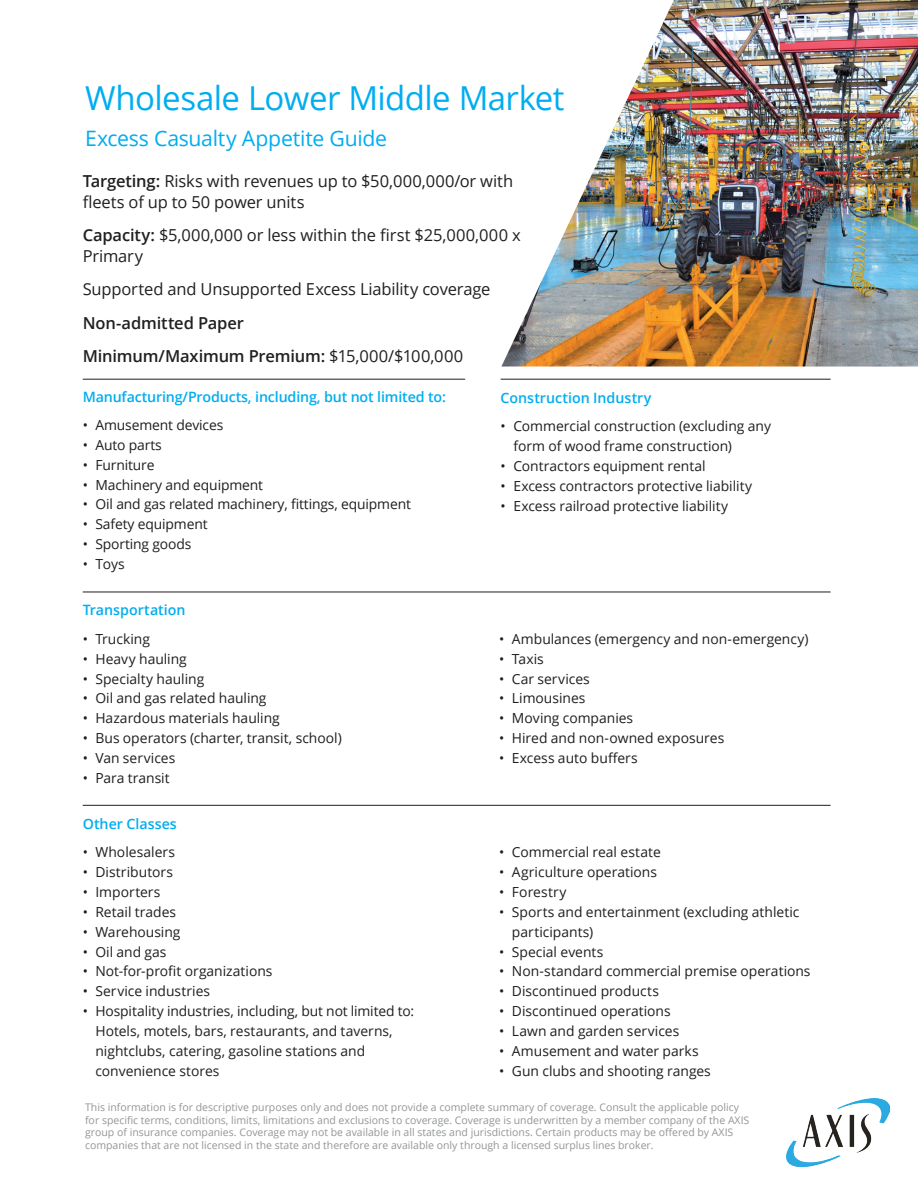
<style>
.page{position:relative;width:918px;height:1188px;background:#fff}
.page>*{position:absolute;margin:0;border:0;box-sizing:border-box;transform-origin:0 0}
.Titles{font:33px "Open Sans";letter-spacing:-.015em;color:#00adf0}
.Titles-2{font:21.3px "Open Sans";letter-spacing:-.01em;color:#00adf0}
.Titles-3{font:16.5px/20.7px "Open Sans";letter-spacing:-.005em;color:#221f1f}
.Titles-4{font:600 16.5px "Open Sans";letter-spacing:-.01em;color:#221f1f}
.Titles-5{font:600 16.5px "Open Sans";letter-spacing:-.005em;color:#221f1f}
.t1{font:600 14.25px "Open Sans";letter-spacing:-.01em;color:#00adf0}
.t2{font:13.8px/19.8px "Open Sans";color:#201d1e}
.t3{font:10.5px/12.6px "Open Sans";color:#939598}
.s1{font-weight:600}
.s2{font-weight:400}
</style>
<div class="page">
<hr style="left:83px;top:592px;width:748px;height:1px;background:#201d1e">
<hr style="left:83px;top:805px;width:748px;height:1px;background:#201d1e">
<hr style="left:83px;top:379px;width:382px;height:1px;background:#201d1e">
<hr style="left:501px;top:379px;width:330px;height:1px;background:#201d1e">
<img style="left:501px;top:0;width:417px;height:367px">
<img style="left:787px;top:1099px;width:103px;height:67px">
<p class="Titles" style="left:85px;top:76px;width:481px">Wholesale Lower Middle Market</p>
<p class="Titles-2" style="left:85px;top:123px;width:304px">Excess Casualty Appetite Guide</p>
<p class="Titles-3" style="left:83px;top:171px;width:432px"><span class="s1">Targeting:</span> Risks with revenues up to $50,000,000/or with fleets of up to 50 power units</p>
<p class="Titles-3" style="left:83px;top:225px;width:440px"><span class="s1">Capacity:</span> $5,000,000 or less within the first $25,000,000 x<br>Primary</p>
<p class="Titles-3" style="left:83px;top:279px;width:409px">Supported and Unsupported Excess Liability coverage</p>
<p class="Titles-5" style="left:83px;top:311px;width:163px">Non-admitted Paper</p>
<p class="Titles-4" style="left:83px;top:345px;width:382px">Minimum/Maximum Premium: <span class="s2">$15,000/$100,000</span></p>
<p class="t1" style="left:83px;top:387px;width:365px">Manufacturing/Products, including, but not limited to:</p>
<p class="t2" style="left:83px;top:415px;width:142px">• Amusement devices</p>
<p class="t2" style="left:83px;top:435px;width:81px">• Auto parts</p>
<p class="t2" style="left:83px;top:454px;width:73px">• Furniture</p>
<p class="t2" style="left:83px;top:474px;width:182px">• Machinery and equipment</p>
<p class="t2" style="left:83px;top:494px;width:330px">• Oil and gas related machinery, fittings, equipment</p>
<p class="t2" style="left:83px;top:514px;width:126px">• Safety equipment</p>
<p class="t2" style="left:83px;top:534px;width:110px">• Sporting goods</p>
<p class="t2" style="left:83px;top:554px;width:44px">• Toys</p>
<p class="t1" style="left:83px;top:601px;width:104px">Transportation</p>
<p class="t2" style="left:83px;top:629px;width:69px">• Trucking</p>
<p class="t2" style="left:83px;top:648px;width:106px">• Heavy hauling</p>
<p class="t2" style="left:83px;top:668px;width:123px">• Specialty hauling</p>
<p class="t2" style="left:83px;top:688px;width:185px">• Oil and gas related hauling</p>
<p class="t2" style="left:83px;top:708px;width:199px">• Hazardous materials hauling</p>
<p class="t2" style="left:83px;top:728px;width:261px">• Bus operators (charter, transit, school)</p>
<p class="t2" style="left:83px;top:748px;width:94px">• Van services</p>
<p class="t2" style="left:83px;top:768px;width:89px">• Para transit</p>
<p class="t1" style="left:83px;top:814px;width:96px">Other Classes</p>
<p class="t2" style="left:83px;top:842px;width:94px">• Wholesalers</p>
<p class="t2" style="left:83px;top:862px;width:92px">• Distributors</p>
<p class="t2" style="left:83px;top:882px;width:79px">• Importers</p>
<p class="t2" style="left:83px;top:902px;width:95px">• Retail trades</p>
<p class="t2" style="left:83px;top:921px;width:99px">• Warehousing</p>
<p class="t2" style="left:83px;top:941px;width:85px">• Oil and gas</p>
<p class="t2" style="left:83px;top:961px;width:191px">• Not-for-profit organizations</p>
<p class="t2" style="left:83px;top:981px;width:129px">• Service industries</p>
<p class="t2" style="left:95px;top:1001px;width:320px;text-indent:-13px">• Hospitality industries, including, but not limited to:<br>Hotels, motels, bars, restaurants, and taverns, nightclubs, catering, gasoline stations and convenience stores</p>
<p class="t1" style="left:501px;top:388px;width:153px">Construction Industry</p>
<p class="t2" style="left:513px;top:416px;width:259px;text-indent:-13px">• Commercial construction (excluding any form of wood frame construction)</p>
<p class="t2" style="left:501px;top:456px;width:207px">• Contractors equipment rental</p>
<p class="t2" style="left:501px;top:476px;width:253px">• Excess contractors protective liability</p>
<p class="t2" style="left:501px;top:496px;width:229px">• Excess railroad protective liability</p>
<p class="t2" style="left:499px;top:629px;width:311px">• Ambulances (emergency and non-emergency)</p>
<p class="t2" style="left:499px;top:648px;width:46px">• Taxis</p>
<p class="t2" style="left:499px;top:668px;width:92px">• Car services</p>
<p class="t2" style="left:499px;top:688px;width:88px">• Limousines</p>
<p class="t2" style="left:499px;top:708px;width:136px">• Moving companies</p>
<p class="t2" style="left:499px;top:728px;width:227px">• Hired and non-owned exposures</p>
<p class="t2" style="left:499px;top:748px;width:140px">• Excess auto buffers</p>
<p class="t2" style="left:499px;top:842px;width:163px">• Commercial real estate</p>
<p class="t2" style="left:499px;top:862px;width:159px">• Agriculture operations</p>
<p class="t2" style="left:499px;top:882px;width:69px">• Forestry</p>
<p class="t2" style="left:512px;top:902px;width:289px;text-indent:-13px">• Sports and entertainment (excluding athletic participants)</p>
<p class="t2" style="left:499px;top:941px;width:106px">• Special events</p>
<p class="t2" style="left:499px;top:961px;width:313px">• Non-standard commercial premise operations</p>
<p class="t2" style="left:499px;top:981px;width:161px">• Discontinued products</p>
<p class="t2" style="left:499px;top:1001px;width:173px">• Discontinued operations</p>
<p class="t2" style="left:499px;top:1021px;width:182px">• Lawn and garden services</p>
<p class="t2" style="left:499px;top:1041px;width:201px">• Amusement and water parks</p>
<p class="t2" style="left:499px;top:1061px;width:213px">• Gun clubs and shooting ranges</p>
<p class="t3" style="left:85px;top:1101px;width:666px">This information is for descriptive purposes only and does not provide a complete summary of coverage. Consult the applicable policy for specific terms, conditions, limits, limitations and exclusions to coverage. Coverage is underwritten by a member company of the AXIS group of insurance companies. Coverage may not be available in all states and jurisdictions. Certain products may be offered by AXIS companies that are not licensed in the state and therefore are available only through a licensed surplus lines broker.</p>
</div>
